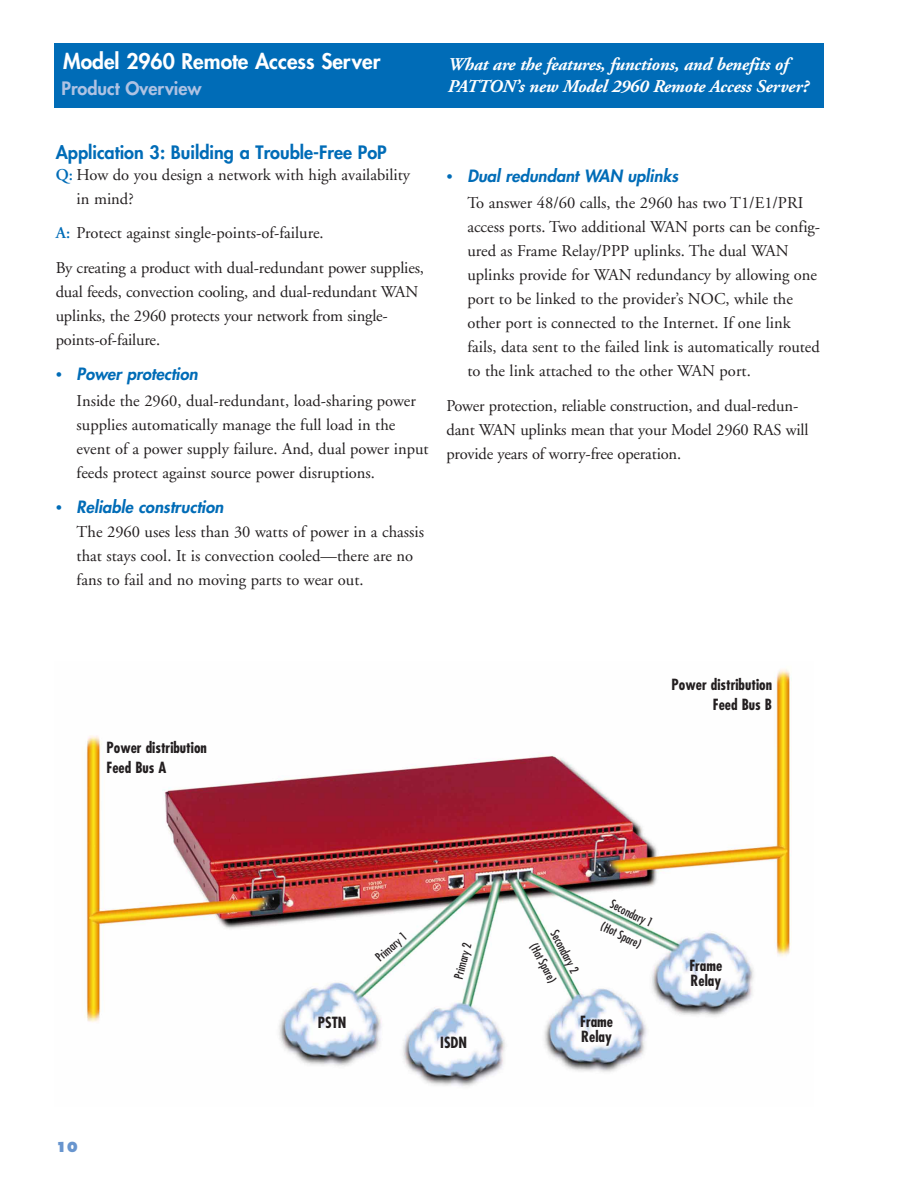
<style>
.page{position:relative;width:918px;height:1188px;background:#fff}
.page>*{position:absolute;margin:0;border:0;box-sizing:border-box;transform-origin:0 0}
.t1{font:800 21px "Futura";color:#fff}
.t2{font:italic 700 18px/21.6px "Adobe Garamond";letter-spacing:-.015em;color:#fff}
.t3{font:800 18px "Futura";color:#006cb7}
.t4{font:800 18px "Futura";color:#aec2e3}
.t5{font:16.5px/24px "Adobe Garamond";color:#231f20}
.t6{font:italic 800 16.5px "Futura";color:#006cb7}
.t7{font:700 condensed 15px/19.4px "Futura";color:#231f20}
.t8{font:800 13.5px "Futura";color:#6895ce}
.t9{font:condensed 12px/24px "Futura";color:#231f20}
.s1{font-weight:600;color:#006cb7}
.s2{font-family:"Adobe Garamond";font-weight:400;font-style:normal}
</style>
<div class="page">
<div style="left:54px;top:44px;width:770px;height:64px;background:#006cb7"></div>
<img style="left:86px;top:669px;width:705px;height:418px">
<p class="t1" style="left:63px;top:51px;width:319px">Model 2960 Remote Access Server</p>
<p class="t4" style="left:62px;top:80px;width:142px">Product Overview</p>
<p class="t2" style="left:448px;top:55px;width:363px">What are the features, functions, and benefits of<br>PATTON’s new Model 2960 Remote Access Server?</p>
<p class="t3" style="left:56px;top:143px;width:333px">Application 3: Building a Trouble-Free PoP</p>
<p class="t5" style="left:77px;top:164px;width:335px;text-indent:-21px"><span class="s1">Q:</span> How do you design a network with high availability in mind?</p>
<p class="t5" style="left:56px;top:217px;width:370px;line-height:34.8px"><span class="s1">A:</span> Protect against single-points-of-failure.<br>By creating a product with dual-redundant power supplies,</p>
<p class="t5" style="left:56px;top:282px;width:364px">dual feeds, convection cooling, and dual-redundant WAN uplinks, the 2960 protects your network from single&shy;points-of-failure.</p>
<p class="t6" style="left:56px;top:366px;width:146px"><span class="s2">•</span> Power protection</p>
<p class="t5" style="left:77px;top:390px;width:353px">Inside the 2960, dual-redundant, load-sharing power supplies automatically manage the full load in the event of a power supply failure. And, dual power input feeds protect against source power disruptions.</p>
<p class="t6" style="left:56px;top:499px;width:172px"><span class="s2">•</span> Reliable construction</p>
<p class="t5" style="left:77px;top:521px;width:349px">The 2960 uses less than 30 watts of power in a chassis that stays cool. It is convection cooled—there are no fans to fail and no moving parts to wear out.</p>
<p class="t6" style="left:446px;top:168px;width:236px"><span class="s2">•</span> Dual redundant WAN uplinks</p>
<p class="t5" style="left:467px;top:192px;width:354px">To answer 48/60 calls, the 2960 has two T1/E1/PRI access ports. Two additional WAN ports can be config&shy;ured as Frame Relay/PPP uplinks. The dual WAN uplinks provide for WAN redundancy by allowing one port to be linked to the provider’s NOC, while the other port is connected to the Internet. If one link fails, data sent to the failed link is automatically routed to the link attached to the other WAN port.</p>
<p class="t5" style="left:446px;top:395px;width:364px">Power protection, reliable construction, and dual-redun&shy;dant WAN uplinks mean that your Model 2960 RAS will provide years of worry-free operation.</p>
<p class="t7" style="left:107px;top:739px;width:102px">Power distribution<br>Feed Bus A</p>
<p class="t7" style="left:672px;top:676px;width:102px;text-align:right">Power distribution<br>Feed Bus B</p>
<p class="t8" style="left:56px;top:1141px;width:24px">10</p>
<p class="t9" style="left:370px;top:951px;width:39px;rotate:-41deg">Primary 1</p>
<p class="t9" style="left:447px;top:976px;width:39px;rotate:-75deg">Primary 2</p>
<p class="t9" style="left:564px;top:926px;width:47px;rotate:62deg">Secondary 2 (Hot Spare)</p>
<p class="t9" style="left:616px;top:893px;width:47px;rotate:26deg">Secondary 1 (Hot Spare)</p>
<p class="t7" style="left:318px;top:1014px;width:30px">PSTN</p>
<p class="t7" style="left:580px;top:1016px;width:34px;line-height:15px">Frame<br>Relay</p>
<p class="t7" style="left:440px;top:1035px;width:28px">ISDN</p>
<p class="t7" style="left:689px;top:959px;width:34px;line-height:15px">Frame<br>Relay</p>
</div>
